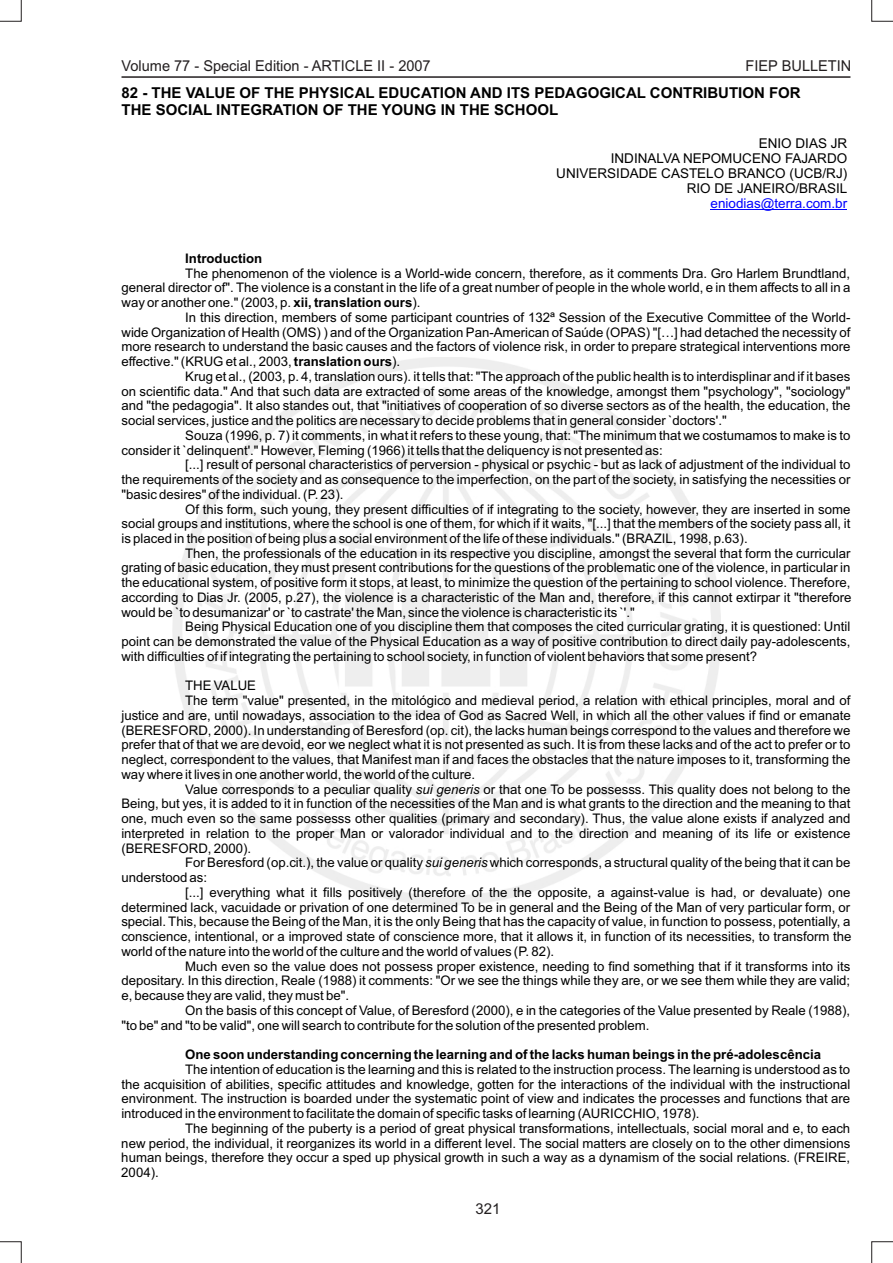
<style>
.page{position:relative;width:893px;height:1263px;background:#fff}
.page>*{position:absolute;margin:0;border:0;box-sizing:border-box;transform-origin:0 0}
.t1{font:700 15px/16.8px "Arial";color:#000}
.t2{font:15px "Arial";color:#231f20}
.t3{font:13.5px/15.1px "Arial";color:#000;text-align:right}
.t4{font:13.5px "Arial";color:#00f}
.t5{font:13.2px "Arial";color:#000}
.t6{font:700 13.2px "Arial";color:#000}
.s1{font-weight:700}
.s2{font-style:italic}
</style>
<div class="page">
<svg style="left:871px;top:0;width:22px;height:22px"></svg>
<svg style="left:0;top:0;width:22px;height:22px"></svg>
<svg style="left:0;top:1241px;width:22px;height:22px"></svg>
<svg style="left:871px;top:1241px;width:22px;height:22px"></svg>
<hr style="left:710px;top:209px;width:137px;height:1px;background:#00f">
<hr style="left:121px;top:76px;width:729px;height:2px;background:#231f20">
<p class="t2" style="left:121px;top:60px;width:311px">Volume 77 - Special Edition - ARTICLE II - 2007</p>
<p class="t2" style="left:746px;top:60px;width:107px">FIEP BULLETIN</p>
<p class="t1" style="left:122px;top:86px;width:681px">82 - THE VALUE OF THE PHYSICAL EDUCATION AND ITS PEDAGOGICAL CONTRIBUTION FOR<br>THE SOCIAL INTEGRATION OF THE YOUNG IN THE SCHOOL</p>
<p class="t3" style="left:556px;top:137px;width:293px">ENIO DIAS JR<br>INDINALVA NEPOMUCENO FAJARDO<br>UNIVERSIDADE CASTELO BRANCO (UCB/RJ)<br>RIO DE JANEIRO/BRASIL</p>
<p class="t4" style="left:710px;top:198px;width:138px">eniodias@terra.com.br</p>
<p class="t6" style="left:185px;top:253px;width:78px">Introduction</p>
<p class="t5" style="left:185px;top:268px;width:666px">The phenomenon of the violence is a World-wide concern, therefore, as it comments Dra. Gro Harlem Brundtland,</p>
<p class="t5" style="left:121px;top:283px;width:730px">general director of". The violence is a constant in the life of a great number of people in the whole world, e in them affects to all in a</p>
<p class="t5" style="left:121px;top:297px;width:300px">way or another one." (2003, p. <span class="s1">xii, translation ours</span>).</p>
<p class="t5" style="left:185px;top:312px;width:667px">In this direction, members of some participant countries of 132ª Session of the Executive Committee of the World-</p>
<p class="t5" style="left:121px;top:327px;width:730px">wide Organization of Health (OMS) ) and of the Organization Pan-American of Saúde (OPAS) "[…] had detached the necessity of</p>
<p class="t5" style="left:121px;top:342px;width:730px">more research to understand the basic causes and the factors of violence risk, in order to prepare strategical interventions more</p>
<p class="t5" style="left:121px;top:356px;width:280px">effective." (KRUG et al., 2003, <span class="s1">translation ours</span>).</p>
<p class="t5" style="left:185px;top:371px;width:667px">Krug et al., (2003, p. 4, translation ours). it tells that: "The approach of the public health is to interdisplinar and if it bases</p>
<p class="t5" style="left:121px;top:386px;width:730px">on scientific data." And that such data are extracted of some areas of the knowledge, amongst them "psychology", "sociology"</p>
<p class="t5" style="left:121px;top:401px;width:730px">and "the pedagogia". It also standes out, that "initiatives of cooperation of so diverse sectors as of the health, the education, the</p>
<p class="t5" style="left:121px;top:415px;width:607px">social services, justice and the politics are necessary to decide problems that in general consider `doctors'."</p>
<p class="t5" style="left:185px;top:430px;width:667px">Souza (1996, p. 7) it comments, in what it refers to these young, that: "The minimum that we costumamos to make is to</p>
<p class="t5" style="left:121px;top:445px;width:543px">consider it `delinquent'." However, Fleming (1966) it tells that the deliquency is not presented as:</p>
<p class="t5" style="left:185px;top:460px;width:667px">[...] result of personal characteristics of perversion - physical or psychic - but as lack of adjustment of the individual to</p>
<p class="t5" style="left:121px;top:474px;width:730px">the requirements of the society and as consequence to the imperfection, on the part of the society, in satisfying the necessities or</p>
<p class="t5" style="left:121px;top:489px;width:223px">"basic desires" of the individual. (P. 23).</p>
<p class="t5" style="left:185px;top:504px;width:667px">Of this form, such young, they present difficulties of if integrating to the society, however, they are inserted in some</p>
<p class="t5" style="left:121px;top:519px;width:730px">social groups and institutions, where the school is one of them, for which if it waits, "[...] that the members of the society pass all, it</p>
<p class="t5" style="left:121px;top:533px;width:628px">is placed in the position of being plus a social environment of the life of these individuals." (BRAZIL, 1998, p.63).</p>
<p class="t5" style="left:185px;top:548px;width:667px">Then, the professionals of the education in its respective you discipline, amongst the several that form the curricular</p>
<p class="t5" style="left:121px;top:563px;width:730px">grating of basic education, they must present contributions for the questions of the problematic one of the violence, in particular in</p>
<p class="t5" style="left:121px;top:578px;width:730px">the educational system, of positive form it stops, at least, to minimize the question of the pertaining to school violence. Therefore,</p>
<p class="t5" style="left:121px;top:592px;width:732px">according to Dias Jr. (2005, p.27), the violence is a characteristic of the Man and, therefore, if this cannot extirpar it "therefore</p>
<p class="t5" style="left:121px;top:607px;width:515px">would be `to desumanizar' or `to castrate' the Man, since the violence is characteristic its `'."</p>
<p class="t5" style="left:185px;top:622px;width:667px">Being Physical Education one of you discipline them that composes the cited curricular grating, it is questioned: Until</p>
<p class="t5" style="left:121px;top:637px;width:730px">point can be demonstrated the value of the Physical Education as a way of positive contribution to direct daily pay-adolescents,</p>
<p class="t5" style="left:121px;top:651px;width:637px">with difficulties of if integrating the pertaining to school society, in function of violent behaviors that some present?</p>
<p class="t5" style="left:185px;top:681px;width:72px">THE VALUE</p>
<p class="t5" style="left:185px;top:696px;width:667px">The term "value" presented, in the mitológico and medieval period, a relation with ethical principles, moral and of</p>
<p class="t5" style="left:121px;top:710px;width:731px">justice and are, until nowadays, association to the idea of God as Sacred Well, in which all the other values if find or emanate</p>
<p class="t5" style="left:121px;top:725px;width:730px">(BERESFORD, 2000). In understanding of Beresford (op. cit), the lacks human beings correspond to the values and therefore we</p>
<p class="t5" style="left:121px;top:740px;width:730px">prefer that of that we are devoid, eor we neglect what it is not presented as such. It is from these lacks and of the act to prefer or to</p>
<p class="t5" style="left:121px;top:755px;width:730px">neglect, correspondent to the values, that Manifest man if and faces the obstacles that the nature imposes to it, transforming the</p>
<p class="t5" style="left:121px;top:769px;width:355px">way where it lives in one another world, the world of the culture.</p>
<p class="t5" style="left:185px;top:784px;width:667px">Value corresponds to a peculiar quality <span class="s2">sui generis</span> or that one To be possesss. This quality does not belong to the</p>
<p class="t5" style="left:121px;top:799px;width:730px">Being, but yes, it is added to it in function of the necessities of the Man and is what grants to the direction and the meaning to that</p>
<p class="t5" style="left:121px;top:813px;width:730px">one, much even so the same possesss other qualities (primary and secondary). Thus, the value alone exists if analyzed and</p>
<p class="t5" style="left:121px;top:828px;width:730px">interpreted in relation to the proper Man or valorador individual and to the direction and meaning of its life or existence</p>
<p class="t5" style="left:121px;top:843px;width:131px">(BERESFORD, 2000).</p>
<p class="t5" style="left:185px;top:858px;width:667px">For Beresford (op.cit.), the value or quality <span class="s2">sui generis</span> which corresponds, a structural quality of the being that it can be</p>
<p class="t5" style="left:121px;top:872px;width:87px">understood as:</p>
<p class="t5" style="left:185px;top:887px;width:667px">[...] everything what it fills positively (therefore of the the opposite, a against-value is had, or devaluate) one</p>
<p class="t5" style="left:121px;top:902px;width:730px">determined lack, vacuidade or privation of one determined To be in general and the Being of the Man of very particular form, or</p>
<p class="t5" style="left:121px;top:917px;width:730px">special. This, because the Being of the Man, it is the only Being that has the capacity of value, in function to possess, potentially, a</p>
<p class="t5" style="left:121px;top:931px;width:731px">conscience, intentional, or a improved state of conscience more, that it allows it, in function of its necessities, to transform the</p>
<p class="t5" style="left:121px;top:946px;width:434px">world of the nature into the world of the culture and the world of values (P. 82).</p>
<p class="t5" style="left:185px;top:961px;width:667px">Much even so the value does not possess proper existence, needing to find something that if it transforms into its</p>
<p class="t5" style="left:121px;top:976px;width:730px">depositary. In this direction, Reale (1988) it comments: "Or we see the things while they are, or we see them while they are valid;</p>
<p class="t5" style="left:121px;top:990px;width:229px">e, because they are valid, they must be".</p>
<p class="t5" style="left:185px;top:1005px;width:667px">On the basis of this concept of Value, of Beresford (2000), e in the categories of the Value presented by Reale (1988),</p>
<p class="t5" style="left:121px;top:1020px;width:529px">"to be" and "to be valid", one will search to contribute for the solution of the presented problem.</p>
<p class="t6" style="left:185px;top:1049px;width:637px">One soon understanding concerning the learning and of the lacks human beings in the pré-adolescência</p>
<p class="t5" style="left:185px;top:1064px;width:667px">The intention of education is the learning and this is related to the instruction process. The learning is understood as to</p>
<p class="t5" style="left:121px;top:1079px;width:730px">the acquisition of abilities, specific attitudes and knowledge, gotten for the interactions of the individual with the instructional</p>
<p class="t5" style="left:121px;top:1094px;width:730px">environment. The instruction is boarded under the systematic point of view and indicates the processes and functions that are</p>
<p class="t5" style="left:121px;top:1108px;width:580px">introduced in the environment to facilitate the domain of specific tasks of learning (AURICCHIO, 1978).</p>
<p class="t5" style="left:185px;top:1123px;width:667px">The beginning of the puberty is a period of great physical transformations, intellectuals, social moral and e, to each</p>
<p class="t5" style="left:121px;top:1138px;width:730px">new period, the individual, it reorganizes its world in a different level. The social matters are closely on to the other dimensions</p>
<p class="t5" style="left:121px;top:1153px;width:730px">human beings, therefore they occur a sped up physical growth in such a way as a dynamism of the social relations. (FREIRE,</p>
<p class="t5" style="left:121px;top:1167px;width:39px">2004).</p>
<p class="t2" style="left:476px;top:1203px;width:27px">321</p>
</div>
